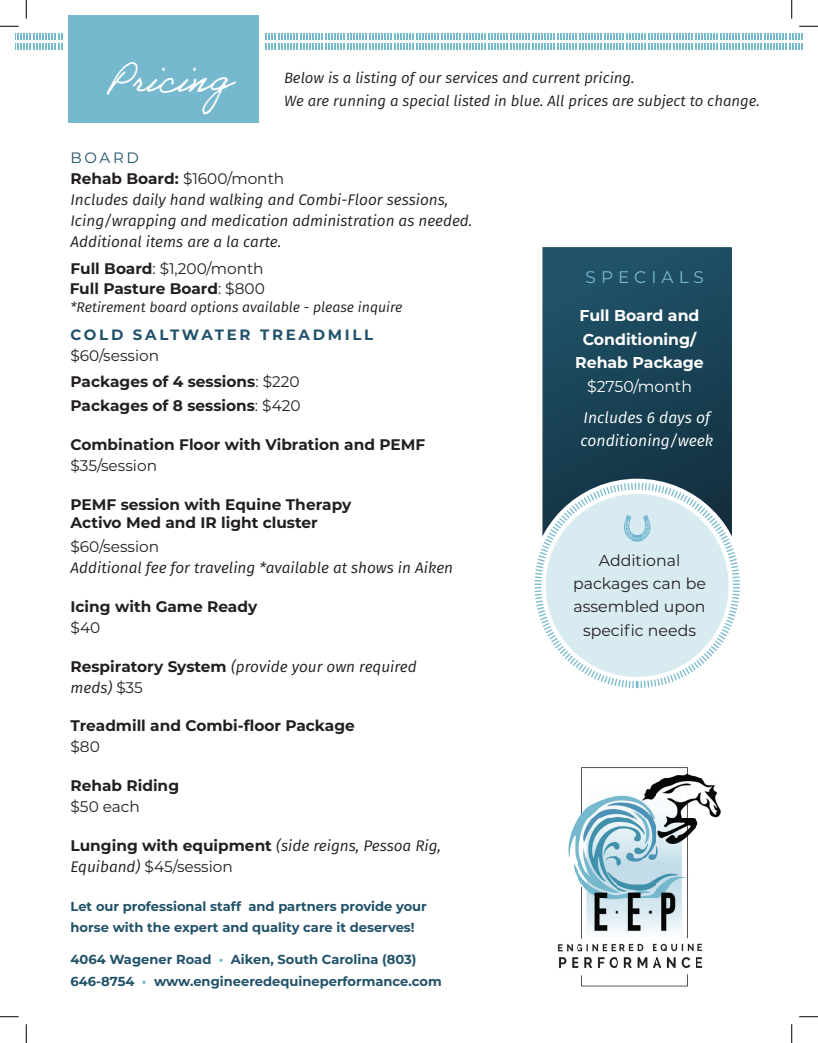
<style>
.page{position:relative;width:818px;height:1043px;background:#fff}
.page>*{position:absolute;margin:0;border:0;box-sizing:border-box;transform-origin:0 0}
.t1{font:38.38px "Adobe Handwriting Ernie";color:#fff}
.t2{font:16.88px "Montserrat";letter-spacing:.3em;color:#76b9ce}
.t3{font:15.75px/23.1px "Montserrat";color:#231f20;text-align:center}
.t4{font:700 15.75px/23.6px "Montserrat";color:#fff;text-align:center}
.t5{font:italic 15.75px/23.5px "Fira Sans";color:#fff}
.t6{font:15.75px "Montserrat";color:#fff}
.t7{font:700 15.38px/20.2px "Montserrat";color:#231f20}
.t8{font:italic 15.38px/21.1px "Fira Sans";color:#231f20}
.t9{font:15.38px "Montserrat";color:#231f20}
.t10{font:700 15px "Montserrat";letter-spacing:.18em;color:#215269}
.t11{font:15px "Montserrat";letter-spacing:.18em;color:#215269}
.t12{font:italic 14.88px/22.9px "Fira Sans";color:#231f20}
.t13{font:italic 14.12px "Fira Sans";color:#231f20}
.t14{font:700 13px/21.2px "Montserrat";color:#215269}
.s1{font-weight:400}
.s2{font-family:"Montserrat";font-weight:700;font-style:normal}
.s3{font-family:"Montserrat";font-style:normal}
.s4{font-family:"Fira Sans";font-style:italic}
.s5{color:#76bace}
</style>
<div class="page">
<img style="left:542px;top:248px;width:189px;height:235px">
<svg style="left:534px;top:483px;width:205px;height:205px"></svg>
<div style="left:545px;top:494px;width:183px;height:183px;background:#d7ebf1;border-radius:50%"></div>
<svg style="left:15px;top:33px;width:47px;height:17px"></svg>
<svg style="left:265px;top:33px;width:537px;height:17px"></svg>
<div style="left:68px;top:15px;width:191px;height:107px;background:#76b9ce"></div>
<svg style="left:623px;top:515px;width:27px;height:27px"></svg>
<img style="left:557px;top:767px;width:164px;height:220px">
<svg style="left:0;top:25px;width:19px;height:2px"></svg>
<svg style="left:799px;top:25px;width:19px;height:2px"></svg>
<svg style="left:0;top:1016px;width:19px;height:1px"></svg>
<svg style="left:799px;top:1016px;width:19px;height:1px"></svg>
<svg style="left:25px;top:0;width:2px;height:19px"></svg>
<svg style="left:25px;top:1024px;width:2px;height:18px"></svg>
<svg style="left:791px;top:0;width:1px;height:19px"></svg>
<svg style="left:791px;top:1024px;width:1px;height:18px"></svg>
<h1 class="t1" style="left:107px;top:56px;width:123px">Pricing</h1>
<p class="t12" style="left:284px;top:66px;width:477px">Below is a listing of our services and current pricing.<br>We are running a special listed in blue. All prices are subject to change.</p>
<p class="t11" style="left:70px;top:147px;width:70px">BOARD</p>
<p class="t7" style="left:70px;top:167px;width:215px">Rehab Board: <span class="s1">$1600/month</span></p>
<p class="t8" style="left:70px;top:188px;width:403px">Includes daily hand walking and Combi-Floor sessions,<br>Icing/wrapping and medication administration as needed.<br>Additional items are a la carte.</p>
<p class="t7" style="left:70px;top:257px;width:197px">Full Board<span class="s1">: $1,200/month<br></span>Full Pasture Board<span class="s1">: $800</span></p>
<p class="t10" style="left:70px;top:323px;width:304px">COLD SALTWATER TREADMILL</p>
<p class="t7" style="left:70px;top:341px;width:230px;line-height:26.9px"><span class="s1">$60/session<br></span>Packages of 4 sessions<span class="s1">: $220</span></p>
<p class="t7" style="left:70px;top:394px;width:232px">Packages of 8 sessions<span class="s1">: $420</span></p>
<p class="t7" style="left:70px;top:434px;width:356px">Combination Floor with Vibration and PEMF</p>
<p class="t9" style="left:70px;top:455px;width:88px">$35/session</p>
<p class="t7" style="left:70px;top:494px;width:282px;line-height:18.5px">PEMF session with Equine Therapy<br>Activo Med and IR light cluster</p>
<p class="t9" style="left:70px;top:536px;width:90px">$60/session</p>
<p class="t8" style="left:70px;top:557px;width:384px">Additional fee for traveling *available at shows in Aiken</p>
<p class="t7" style="left:70px;top:595px;width:188px">Icing with Game Ready</p>
<p class="t9" style="left:70px;top:617px;width:31px">$40</p>
<p class="t8" style="left:70px;top:655px;width:348px"><span class="s2">Respiratory System</span> (provide your own required meds) <span class="s3">$35</span></p>
<p class="t7" style="left:70px;top:715px;width:286px">Treadmill and Combi-floor Package</p>
<p class="t9" style="left:70px;top:736px;width:31px">$80</p>
<p class="t7" style="left:70px;top:774px;width:110px">Rehab Riding</p>
<p class="t9" style="left:70px;top:796px;width:71px">$50 each</p>
<p class="t8" style="left:70px;top:834px;width:372px"><span class="s2">Lunging with equipment</span> (side reigns, Pessoa Rig,</p>
<p class="t9" style="left:70px;top:855px;width:164px"><span class="s4">Equiband)</span> $45/session</p>
<p class="t13" style="left:70px;top:296px;width:333px">*Retirement board options available - please inquire</p>
<p class="t14" style="left:70px;top:894px;width:358px">Let our professional staff and partners provide your horse with the expert and quality care it deserves!</p>
<p class="t14" style="left:70px;top:948px;width:372px">4064 Wagener Road <span class="s5">•</span> Aiken, South Carolina (803)<br>646-8754 <span class="s5">•</span> www.engineeredequineperformance.com</p>
<p class="t2" style="left:585px;top:265px;width:120px">SPECIALS</p>
<p class="t4" style="left:575px;top:303px;width:130px">Full Board and<br>Conditioning/<br>Rehab Package</p>
<p class="t6" style="left:587px;top:375px;width:106px">$2750/month</p>
<p class="t5" style="left:580px;top:405px;width:134px">Includes 6 days of conditioning/week</p>
<p class="t3" style="left:573px;top:548px;width:134px">Additional packages can be assembled upon specific needs</p>
</div>
